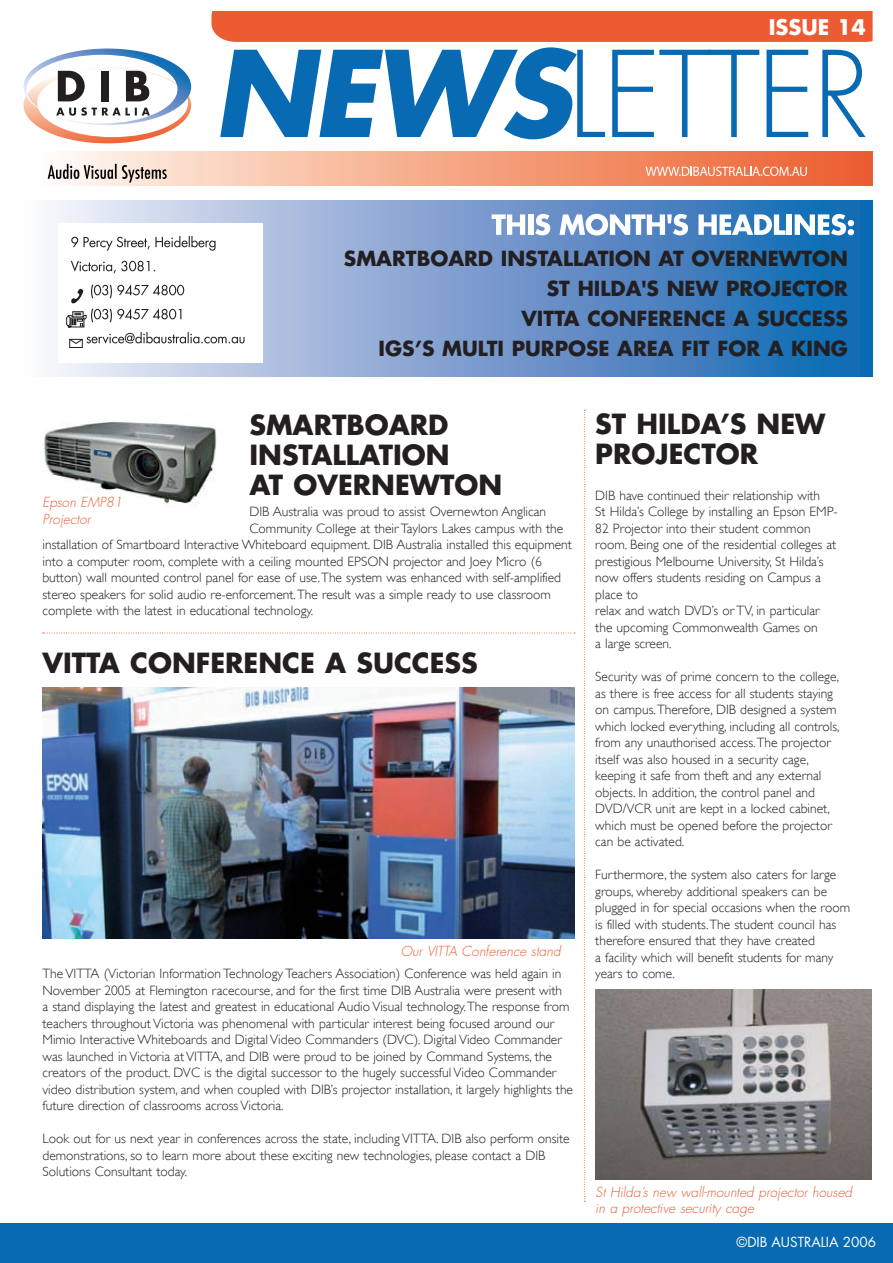
<style>
.page{position:relative;width:893px;height:1263px;background:#fff}
.page>*{position:absolute;margin:0;border:0;box-sizing:border-box;transform-origin:0 0}
.t1{font:700 27px/30px "Futura LT";color:#231f20}
.t2{font:700 21px "Futura LT";color:#fff}
.t3{font:700 20.25px/30px "Futura LT";color:#231f20;text-align:right}
.t4{font:300 13.5px/16.5px "Gill Sans";color:#231f20}
.t5{font:italic 300 13.5px/16.5px "Futura LT";color:#eb5c32}
.t6{font:13.5px "Futura LT";color:#fff}
</style>
<div class="page">
<div style="left:0;top:1223px;width:893px;height:40px;background:#076ab2"></div>
<div style="left:21px;top:201px;width:852px;height:175px;background:linear-gradient(to right,#fbf0f9,#0b5eae)"></div>
<div style="left:36px;top:152px;width:837px;height:34px;background:linear-gradient(to right,#fff9ee,#ec5a28)"></div>
<svg style="left:23px;top:49px;width:168px;height:94px"></svg>
<svg style="left:492px;top:214px;width:33px;height:21px"></svg>
<div style="left:528px;top:214px;width:5px;height:21px;background:#fff"></div>
<svg style="left:535px;top:214px;width:15px;height:21px"></svg>
<svg style="left:559px;top:214px;width:129px;height:21px"></svg>
<svg style="left:698px;top:214px;width:87px;height:21px"></svg>
<div style="left:786px;top:214px;width:6px;height:21px;background:#fff"></div>
<svg style="left:795px;top:214px;width:59px;height:21px"></svg>
<svg style="left:211px;top:11px;width:662px;height:128px"></svg>
<svg style="left:646px;top:167px;width:161px;height:9px"></svg>
<div style="left:58px;top:223px;width:204px;height:140px;background:#fff"></div>
<svg style="left:71px;top:236px;width:145px;height:15px"></svg>
<svg style="left:71px;top:261px;width:84px;height:12px"></svg>
<div style="left:66px;top:316px;width:4px;height:10px;border:1px solid #231f20;border-radius:2px"></div>
<div style="left:69px;top:339px;width:14px;height:9px;border:1px solid #231f20"></div>
<svg style="left:67px;top:284px;width:178px;height:60px"></svg>
<svg style="left:48px;top:164px;width:119px;height:19px"></svg>
<svg style="left:584px;top:410px;width:1px;height:792px"></svg>
<img style="left:595px;top:989px;width:277px;height:190px">
<img style="left:43px;top:421px;width:174px;height:85px">
<img style="left:43px;top:687px;width:531px;height:251px">
<svg style="left:43px;top:633px;width:532px;height:1px"></svg>
<h2 class="t2" style="left:769px;top:13px;width:99px">ISSUE 14</h2>
<h3 class="t3" style="left:344px;top:243px;width:506px">SMARTBOARD INSTALLATION AT OVERNEWTON</h3>
<h3 class="t3" style="left:547px;top:273px;width:303px">ST HILDA'S NEW PROJECTOR</h3>
<h3 class="t3" style="left:522px;top:303px;width:36px">VITTA</h3>
<h3 class="t3" style="left:587px;top:303px;width:17px">CON</h3>
<h3 class="t3" style="left:378px;top:303px;width:471px">FERENCE A SUCCESS<br>IGS’S MU LTI PU RPOSE AREA FIT FOR A KING</h3>
<h1 class="t1" style="left:249px;top:409px;width:254px">SMARTBOARD<br>INSTALLATION<br>AT OVERNEWTON</h1>
<p class="t4" style="left:249px;top:503px;width:298px">DIB Australia was proud to assist Overnewton Anglican</p>
<p class="t4" style="left:249px;top:520px;width:315px">Community College at their Taylors Lakes campus with the</p>
<p class="t4" style="left:43px;top:536px;width:531px">installation of Smartboard Interactive Whiteboard equipment. DIB Australia installed this equipment</p>
<p class="t4" style="left:43px;top:553px;width:501px">into a computer room, complete with a ceiling mounted EPSON projector and Joey Micro (6</p>
<p class="t4" style="left:43px;top:569px;width:520px">button) wall mounted control panel for ease of use. The system was enhanced with self-amplified</p>
<p class="t4" style="left:43px;top:586px;width:510px">stereo speakers for solid audio re-enforcement. The result was a simple ready to use classroom</p>
<p class="t4" style="left:43px;top:602px;width:272px">complete with the latest in educational technology.</p>
<p class="t5" style="left:43px;top:495px;width:82px">Epson EMP81<br>Projector</p>
<h1 class="t1" style="left:43px;top:647px;width:47px">VITTA</h1>
<h1 class="t1" style="left:130px;top:647px;width:316px">CONFE RENCE A SUCCESS</h1>
<p class="t5" style="left:401px;top:943px;width:161px">Our VITTA Conference stand</p>
<p class="t4" style="left:43px;top:965px;width:532px">The VITTA (Victorian Information Technology Teachers Association) Conference was held again in November 2005 at Flemington racecourse, and for the first time DIB Australia were present with<br>a stand displaying the latest and greatest in educational Audio Visual technology. The response from teachers throughout Victoria was phenomenal with particular interest being focused around our Mimio Interactive Whiteboards and Digital Video Commanders (DVC). Digital Video Commander was launched in Victoria at VITTA, and DIB were proud to be joined by Command Systems, the creators of the product. DVC is the digital successor to the hugely successful Video Commander video distribution system, and when coupled with DIB’s projector installation, it largely highlights the future direction of classrooms across Victoria.</p>
<p class="t4" style="left:43px;top:1130px;width:529px">Look out for us next year in conferences across the state, including VITTA. DIB also perform onsite demonstrations, so to learn more about these exciting new technologies, please contact a DIB<br>Solutions Consultant today.</p>
<h1 class="t1" style="left:595px;top:408px;width:232px">ST HI LDA’S NEW<br>PROJECTOR</h1>
<p class="t4" style="left:595px;top:487px;width:244px">DIB have continued their relationship with<br>St Hilda’s College by installing an Epson EMP-82 Projector into their student common room. Being one of the residential colleges at prestigious Melbourne University, St Hilda’s now offers students residing on Campus a place to<br>relax and watch DVD’s or TV, in particular the upcoming Commonwealth Games on<br>a large screen.</p>
<p class="t4" style="left:595px;top:668px;width:246px">Security was of prime concern to the college, as there is free access for all students staying on campus. Therefore, DIB designed a system which locked everything, including all controls, from any unauthorised access. The projector itself was also housed in a security cage, keeping it safe from theft and any external objects. In addition, the control panel and DVD/VCR unit are kept in a locked cabinet, which must be opened before the projector can be activated.</p>
<p class="t4" style="left:595px;top:866px;width:256px">Furthermore, the system also caters for large groups, whereby additional speakers can be plugged in for special occasions when the room is filled with students. The student council has therefore ensured that they have created<br>a facility which will benefit students for many years to come.</p>
<p class="t5" style="left:595px;top:1184px;width:258px">St Hilda’s new wall-mounted projector housed in a protective security cage</p>
<p class="t6" style="left:736px;top:1233px;width:141px">©DIB AUSTRALIA 2006</p>
</div>
